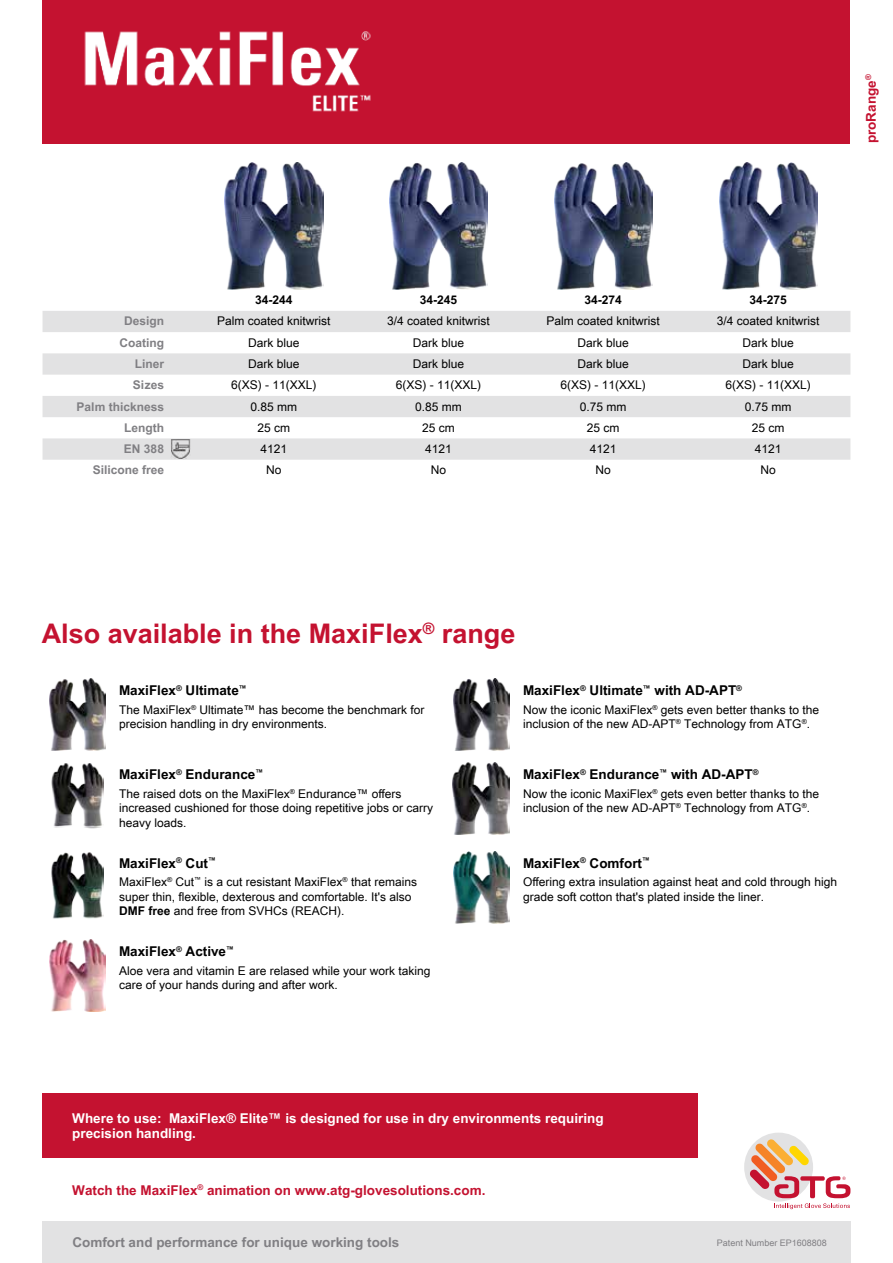
<style>
.page{position:relative;width:893px;height:1263px;background:#fff}
.page>*{position:absolute;margin:0;border:0;box-sizing:border-box;transform-origin:0 0}
.t1{font:700 27px "Arial Unicode MS";color:#c41230}
.t2{font:700 13.5px "Arial Unicode MS";color:#000}
.t3{font:700 13.5px/15px "Arial Unicode MS";color:#fff}
.t4{font:700 13.5px "Arial Unicode MS";color:#c41230}
.t5{font:700 13.5px "Arial Unicode MS";color:#807f83}
.t6{font:12px/14.4px "Arial Unicode MS";color:#000}
.t7{font:700 12px "Arial Unicode MS";color:#807f83}
.t8{font:700 12px "Arial Unicode MS";color:#000}
.t9{font:9px "Arial Unicode MS";color:#807f83}
.s1{font-weight:700}
</style>
<div class="page">
<div style="left:42px;top:1221px;width:808px;height:42px;background:#e2e2e3"></div>
<div style="left:43px;top:0;width:807px;height:143px;background:#c41230"></div>
<div style="left:744px;top:1132px;width:69px;height:69px;background:#e2e2e3;border-radius:50%"></div>
<svg style="left:749px;top:1139px;width:101px;height:70px"></svg>
<img style="left:84px;top:31px;width:287px;height:81px">
<div style="left:42px;top:1094px;width:655px;height:64px;background:#c41230"></div>
<svg style="left:43px;top:311px;width:807px;height:149px;fill:#e2e2e3"></svg>
<img style="left:224px;top:162px;width:99px;height:128px">
<img style="left:389px;top:162px;width:99px;height:128px">
<img style="left:554px;top:162px;width:98px;height:128px">
<img style="left:719px;top:162px;width:98px;height:128px">
<img style="left:171px;top:438px;width:20px;height:22px">
<img style="left:49px;top:679px;width:56px;height:72px">
<img style="left:453px;top:679px;width:56px;height:72px">
<img style="left:51px;top:763px;width:53px;height:66px">
<img style="left:453px;top:763px;width:56px;height:71px">
<img style="left:51px;top:852px;width:53px;height:67px">
<img style="left:453px;top:851px;width:56px;height:72px">
<img style="left:49px;top:940px;width:56px;height:71px">
<p class="t4" style="left:861px;top:143px;width:70px;rotate:-90deg">proRange<sup>®</sup></p>
<p class="t8" style="left:255px;top:291px;width:39px">34-244</p>
<p class="t8" style="left:420px;top:291px;width:39px">34-245</p>
<p class="t8" style="left:585px;top:291px;width:39px">34-274</p>
<p class="t8" style="left:749px;top:291px;width:39px">34-275</p>
<p class="t7" style="left:124px;top:312px;width:42px">Design</p>
<p class="t6" style="left:217px;top:314px;width:115px">Palm coated knitwrist</p>
<p class="t6" style="left:387px;top:314px;width:104px">3/4 coated knitwrist</p>
<p class="t6" style="left:547px;top:314px;width:115px">Palm coated knitwrist</p>
<p class="t6" style="left:717px;top:314px;width:104px">3/4 coated knitwrist</p>
<p class="t7" style="left:119px;top:334px;width:46px">Coating</p>
<p class="t6" style="left:248px;top:335px;width:53px">Dark blue</p>
<p class="t6" style="left:413px;top:335px;width:53px">Dark blue</p>
<p class="t6" style="left:578px;top:335px;width:53px">Dark blue</p>
<p class="t6" style="left:742px;top:335px;width:53px">Dark blue</p>
<p class="t7" style="left:135px;top:355px;width:31px">Liner</p>
<p class="t6" style="left:248px;top:356px;width:53px">Dark blue</p>
<p class="t6" style="left:413px;top:356px;width:53px">Dark blue</p>
<p class="t6" style="left:578px;top:356px;width:53px">Dark blue</p>
<p class="t6" style="left:742px;top:356px;width:53px">Dark blue</p>
<p class="t7" style="left:133px;top:376px;width:33px">Sizes</p>
<p class="t6" style="left:231px;top:378px;width:87px">6(XS) - 11(XXL)</p>
<p class="t6" style="left:396px;top:378px;width:87px">6(XS) - 11(XXL)</p>
<p class="t6" style="left:561px;top:378px;width:87px">6(XS) - 11(XXL)</p>
<p class="t6" style="left:725px;top:378px;width:87px">6(XS) - 11(XXL)</p>
<p class="t7" style="left:77px;top:397px;width:89px">Palm thickness</p>
<p class="t6" style="left:250px;top:399px;width:48px">0.85 mm</p>
<p class="t6" style="left:415px;top:399px;width:48px">0.85 mm</p>
<p class="t6" style="left:580px;top:399px;width:48px">0.75 mm</p>
<p class="t6" style="left:745px;top:399px;width:48px">0.75 mm</p>
<p class="t7" style="left:124px;top:419px;width:41px">Length</p>
<p class="t6" style="left:257px;top:420px;width:34px">25 cm</p>
<p class="t6" style="left:422px;top:420px;width:34px">25 cm</p>
<p class="t6" style="left:587px;top:420px;width:34px">25 cm</p>
<p class="t6" style="left:752px;top:420px;width:34px">25 cm</p>
<p class="t7" style="left:124px;top:440px;width:42px">EN 388</p>
<p class="t6" style="left:260px;top:441px;width:28px">4121</p>
<p class="t6" style="left:425px;top:441px;width:28px">4121</p>
<p class="t6" style="left:590px;top:441px;width:28px">4121</p>
<p class="t6" style="left:755px;top:441px;width:28px">4121</p>
<p class="t7" style="left:93px;top:461px;width:73px">Silicone free</p>
<p class="t6" style="left:266px;top:463px;width:17px">No</p>
<p class="t6" style="left:431px;top:463px;width:17px">No</p>
<p class="t6" style="left:596px;top:463px;width:17px">No</p>
<p class="t6" style="left:760px;top:463px;width:17px">No</p>
<h1 class="t1" style="left:42px;top:613px;width:475px">Also available in the MaxiFlex<sup>®</sup> range</h1>
<p class="t2" style="left:119px;top:681px;width:129px">MaxiFlex<sup>®</sup> Ultimate<sup>™</sup></p>
<p class="t6" style="left:119px;top:702px;width:307px">The MaxiFlex<sup>®</sup> Ultimate™ has become the benchmark for precision handling in dry environments.</p>
<p class="t2" style="left:523px;top:681px;width:220px">MaxiFlex<sup>®</sup> Ultimate<sup>™</sup> with AD-APT<sup>®</sup></p>
<p class="t6" style="left:523px;top:702px;width:297px">Now the iconic MaxiFlex<sup>®</sup> gets even better thanks to the inclusion of the new AD-APT<sup>®</sup> Technology from ATG<sup>®</sup>.</p>
<p class="t2" style="left:119px;top:764px;width:146px">MaxiFlex<sup>®</sup> Endurance<sup>™</sup></p>
<p class="t6" style="left:119px;top:786px;width:316px">The raised dots on the MaxiFlex<sup>®</sup> Endurance™ offers increased cushioned for those doing repetitive jobs or carry heavy loads.</p>
<p class="t2" style="left:119px;top:853px;width:98px">MaxiFlex<sup>®</sup> Cut<sup>™</sup></p>
<p class="t6" style="left:119px;top:875px;width:300px">MaxiFlex<sup>®</sup> Cut<sup>™</sup> is a cut resistant MaxiFlex<sup>®</sup> that remains super thin, flexible, dexterous and comfortable. It's also<br><span class="s1">DMF free</span> and free from SVHCs (REACH).</p>
<p class="t2" style="left:119px;top:941px;width:116px">MaxiFlex<sup>®</sup> Active<sup>™</sup></p>
<p class="t6" style="left:119px;top:963px;width:313px">Aloe vera and vitamin E are relased while your work taking care of your hands during and after work.</p>
<p class="t2" style="left:523px;top:764px;width:237px">MaxiFlex<sup>®</sup> Endurance<sup>™</sup> with AD-APT<sup>®</sup></p>
<p class="t6" style="left:523px;top:786px;width:297px">Now the iconic MaxiFlex<sup>®</sup> gets even better thanks to the inclusion of the new AD-APT<sup>®</sup> Technology from ATG<sup>®</sup>.</p>
<p class="t2" style="left:523px;top:853px;width:128px">MaxiFlex<sup>®</sup> Comfort<sup>™</sup></p>
<p class="t6" style="left:523px;top:875px;width:315px">Offering extra insulation against heat and cold through high grade soft cotton that's plated inside the liner.</p>
<p class="t3" style="left:72px;top:1111px;width:533px">Where to use: MaxiFlex® Elite™ is designed for use in dry environments requiring precision handling.</p>
<p class="t4" style="left:72px;top:1180px;width:415px">Watch the MaxiFlex<sup>®</sup> animation on www.atg-glovesolutions.com.</p>
<p class="t5" style="left:72px;top:1232px;width:329px">Comfort and performance for unique working tools</p>
<p class="t9" style="left:717px;top:1236px;width:112px">Patent Number EP1608808</p>
</div>
